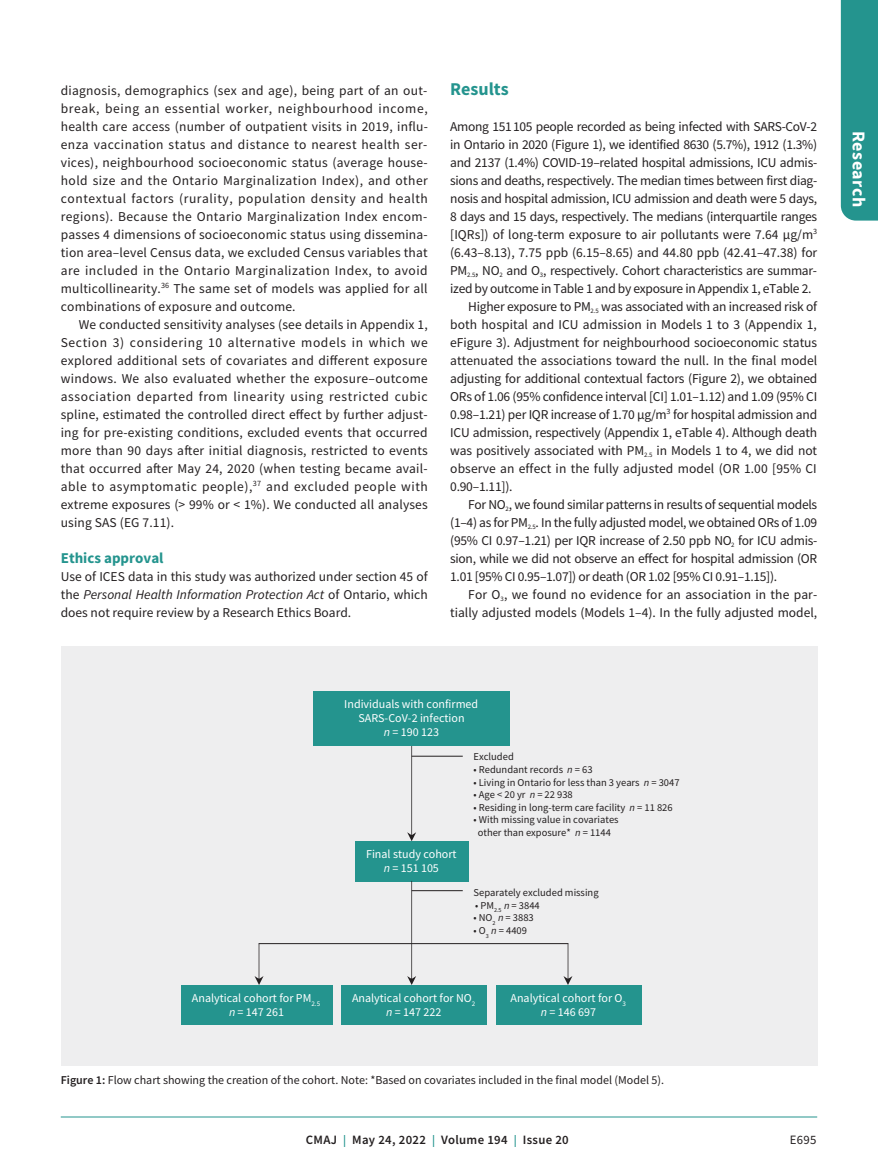
<style>
.page{position:relative;width:878px;height:1175px;background:#fff}
.page>*{position:absolute;margin:0;border:0;box-sizing:border-box;transform-origin:0 0}
.t1{font:700 18px "Source Sans Pro";letter-spacing:.025em;color:#fff}
.t2{font:700 18px "Source Sans Pro";color:#24948e}
.t3{font:700 15px "Source Sans Pro";color:#24948e}
.t4{font:13.5px/18px "Source Sans Pro";letter-spacing:-.02em;color:#231f20;text-align:justify}
.t5{font:13.5px "Source Sans Pro";letter-spacing:.005em;color:#231f20}
.t6{font:13.5px "Source Sans Pro";letter-spacing:.01em;color:#231f20}
.t7{font:13.5px "Source Sans Pro";color:#231f20}
.t8{font:600 12.75px "Source Sans Pro";letter-spacing:.025em;color:#231f20}
.t9{font:12.75px "Source Sans Pro";color:#231f20}
.t10{font:12px/14.4px "Source Sans Pro";color:#fff;text-align:center}
.t11{font:12px "Source Sans Pro";color:#231f20}
.t12{font:10.5px/12.6px "Source Sans Pro";color:#231f20;text-align:center}
.s1{font-style:italic}
.s2{font-weight:600}
.s3{font-size:12px;color:#24948e}
</style>
<div class="page">
<div style="left:840px;top:0;width:38px;height:220px;background:#24948e"></div>
<hr style="left:61px;top:1116px;width:756px;height:1px;background:#24948e">
<div style="left:61px;top:646px;width:756px;height:419px;background:#eeeeef"></div>
<hr style="left:411px;top:755px;width:51px;height:1px;background:#231f20">
<svg style="left:407px;top:745px;width:9px;height:96px"></svg>
<div style="left:313px;top:691px;width:197px;height:54px;background:#24948e"></div>
<div style="left:355px;top:841px;width:113px;height:40px;background:#24948e"></div>
<hr style="left:411px;top:890px;width:51px;height:1px;background:#231f20">
<svg style="left:407px;top:881px;width:9px;height:104px"></svg>
<hr style="left:258px;top:943px;width:310px;height:1px;background:#231f20">
<svg style="left:254px;top:943px;width:9px;height:42px"></svg>
<svg style="left:563px;top:943px;width:9px;height:42px"></svg>
<div style="left:181px;top:985px;width:151px;height:40px;background:#24948e"></div>
<div style="left:341px;top:985px;width:146px;height:40px;background:#24948e"></div>
<div style="left:496px;top:985px;width:145px;height:40px;background:#24948e"></div>
<p class="t4" style="left:61px;top:81px;width:369px">diagnosis, demographics (sex and age), being part of an out&shy;break, being an essential worker, neighbourhood income, health care access (number of outpatient visits in 2019, influ&shy;enza vaccination status and distance to nearest health ser&shy;vices), neighbourhood socioeconomic status (average house&shy;hold size and the Ontario Marginalization Index), and other contextual factors (rurality, population density and health regions). Because the Ontario Marginalization Index encom&shy;passes 4 dimensions of socioeconomic status using dissemina&shy;tion area–level Census data, we excluded Census variables that are included in the Ontario Marginalization Index, to avoid multicollinearity.<sup>36</sup> The same set of models was applied for all combinations of exposure and outcome.</p>
<p class="t4" style="left:61px;top:315px;width:368px;text-indent:18px">We conducted sensitivity analyses (see details in Appendix 1, Section 3) considering 10 alternative models in which we explored additional sets of covariates and different exposure windows. We also evaluated whether the exposure–outcome association departed from linearity using restricted cubic spline, estimated the controlled direct effect by further adjust&shy;ing for pre-existing conditions, excluded events that occurred more than 90 days after initial diagnosis, restricted to events that occurred after May 24, 2020 (when testing became avail&shy;able to asymptomatic people),<sup>37</sup> and excluded people with extreme exposures (&gt; 99% or &lt; 1%). We conducted all analyses using SAS (EG 7.11).</p>
<p class="t3" style="left:61px;top:547px;width:104px">Ethics approval</p>
<p class="t4" style="left:61px;top:567px;width:368px">Use of ICES data in this study was authorized under section 45 of the <span class="s1">Personal Health Information Protection Act</span> of Ontario, which does not require review by a Research Ethics Board.</p>
<h1 class="t2" style="left:450px;top:76px;width:60px">Results</h1>
<p class="t4" style="left:450px;top:117px;width:368px">Among 151 105 people recorded as being infected with SARS-CoV-2</p>
<p class="t4" style="left:450px;top:135px;width:368px">in Ontario in 2020 (Figure 1), we identified 8630 (5.7%), 1912 (1.3%)</p>
<p class="t4" style="left:450px;top:153px;width:368px">and 2137 (1.4%) COVID-19–related hospital admissions, ICU admis-</p>
<p class="t4" style="left:450px;top:171px;width:368px">sions and deaths, respectively. The median times between first diag-</p>
<p class="t4" style="left:450px;top:189px;width:368px">nosis and hospital admission, ICU admission and death were 5 days,</p>
<p class="t4" style="left:450px;top:207px;width:368px">8 days and 15 days, respectively. The medians (interquartile ranges</p>
<p class="t5" style="left:450px;top:225px;width:368px">[IQRs]) of long-term exposure to air pollutants were 7.64 µg/m<sup>3</sup></p>
<p class="t4" style="left:450px;top:243px;width:368px">(6.43–8.13), 7.75 ppb (6.15–8.65) and 44.80 ppb (42.41–47.38) for</p>
<p class="t4" style="left:450px;top:261px;width:367px">PM<sub>2.5</sub>, NO<sub>2</sub> and O<sub>3</sub>, respectively. Cohort characteristics are summar-</p>
<p class="t4" style="left:450px;top:279px;width:363px">ized by outcome in Table 1 and by exposure in Appendix 1, eTable 2.</p>
<p class="t4" style="left:468px;top:297px;width:350px">Higher exposure to PM<sub>2.5</sub> was associated with an increased risk of</p>
<p class="t5" style="left:450px;top:315px;width:368px">both hospital and ICU admission in Models 1 to 3 (Appendix 1,</p>
<p class="t4" style="left:450px;top:333px;width:368px">eFigure 3). Adjustment for neighbourhood socioeconomic status</p>
<p class="t5" style="left:450px;top:351px;width:368px">attenuated the associations toward the null. In the final model</p>
<p class="t4" style="left:450px;top:369px;width:369px">adjusting for additional contextual factors (Figure 2), we obtained</p>
<p class="t4" style="left:450px;top:387px;width:368px">ORs of 1.06 (95% confidence interval [CI] 1.01–1.12) and 1.09 (95% CI</p>
<p class="t4" style="left:450px;top:405px;width:368px">0.98–1.21) per IQR increase of 1.70 µg/m<sup>3</sup> for hospital admission and</p>
<p class="t4" style="left:450px;top:423px;width:368px">ICU admission, respectively (Appendix 1, eTable 4). Although death</p>
<p class="t4" style="left:450px;top:441px;width:368px">was positively associated with PM<sub>2.5</sub> in Models 1 to 4, we did not</p>
<p class="t6" style="left:450px;top:459px;width:368px">observe an effect in the fully adjusted model (OR 1.00 [95% CI</p>
<p class="t4" style="left:450px;top:477px;width:64px">0.90–1.11]).</p>
<p class="t4" style="left:468px;top:495px;width:350px">For NO<sub>2</sub>, we found similar patterns in results of sequential models</p>
<p class="t4" style="left:450px;top:513px;width:368px">(1–4) as for PM<sub>2.5</sub>. In the fully adjusted model, we obtained ORs of 1.09</p>
<p class="t4" style="left:450px;top:531px;width:368px">(95% CI 0.97–1.21) per IQR increase of 2.50 ppb NO<sub>2</sub> for ICU admis-</p>
<p class="t4" style="left:450px;top:549px;width:368px">sion, while we did not observe an effect for hospital admission (OR</p>
<p class="t4" style="left:450px;top:567px;width:328px">1.01 [95% CI 0.95–1.07]) or death (OR 1.02 [95% CI 0.91–1.15]).</p>
<p class="t6" style="left:468px;top:585px;width:350px">For O<sub>3</sub>, we found no evidence for an association in the par-</p>
<p class="t7" style="left:450px;top:603px;width:368px">tially adjusted models (Models 1–4). In the fully adjusted model,</p>
<p class="t10" style="left:344px;top:697px;width:135px">Individuals with confirmed<br>SARS-CoV-2 infection<br><span class="s1">n</span> = 190 123</p>
<p class="t10" style="left:366px;top:847px;width:92px">Final study cohort <span class="s1">n</span> = 151 105</p>
<p class="t12" style="left:473px;top:751px;width:42px">Excluded</p>
<p class="t12" style="left:473px;top:764px;width:120px">• Redundant records <span class="s1">n</span> = 63</p>
<p class="t12" style="left:473px;top:776px;width:207px">• Living in Ontario for less than 3 years <span class="s1">n</span> = 3047</p>
<p class="t12" style="left:473px;top:789px;width:101px">• Age &lt; 20 yr <span class="s1">n</span> = 22 938</p>
<p class="t12" style="left:473px;top:802px;width:201px">• Residing in long-term care facility <span class="s1">n</span> = 11 826</p>
<p class="t12" style="left:473px;top:814px;width:146px">• With missing value in covariates other than exposure* <span class="s1">n</span> = 1144</p>
<p class="t12" style="left:473px;top:887px;width:127px">Separately excluded missing</p>
<p class="t12" style="left:475px;top:900px;width:66px">• PM<sub>2.5</sub> <span class="s1">n</span> = 3844</p>
<p class="t12" style="left:473px;top:912px;width:62px">• NO<sub>2</sub> <span class="s1">n</span> = 3883</p>
<p class="t12" style="left:473px;top:925px;width:55px">• O<sub>3</sub> <span class="s1">n</span> = 4409</p>
<p class="t10" style="left:192px;top:991px;width:130px">Analytical cohort for PM<sub>2.5 </sub><span class="s1">n</span> = 147 261</p>
<p class="t10" style="left:352px;top:991px;width:125px">Analytical cohort for NO<sub>2 </sub><span class="s1">n</span> = 147 222</p>
<p class="t10" style="left:510px;top:991px;width:117px">Analytical cohort for O<sub>3 </sub><span class="s1">n</span> = 146 697</p>
<p class="t11" style="left:61px;top:1072px;width:605px"><span class="s2">Figure 1:</span> Flow chart showing the creation of the cohort. Note: *Based on covariates included in the final model (Model 5).</p>
<p class="t8" style="left:306px;top:1131px;width:264px">CMAJ <span class="s3">|</span> May 24, 2022 <span class="s3">|</span> Volume 194 <span class="s3">|</span> Issue 20</p>
<p class="t9" style="left:789px;top:1132px;width:28px">E695</p>
<h1 class="t1" style="left:871px;top:131px;width:78px;rotate:90deg">Research</h1>
</div>
